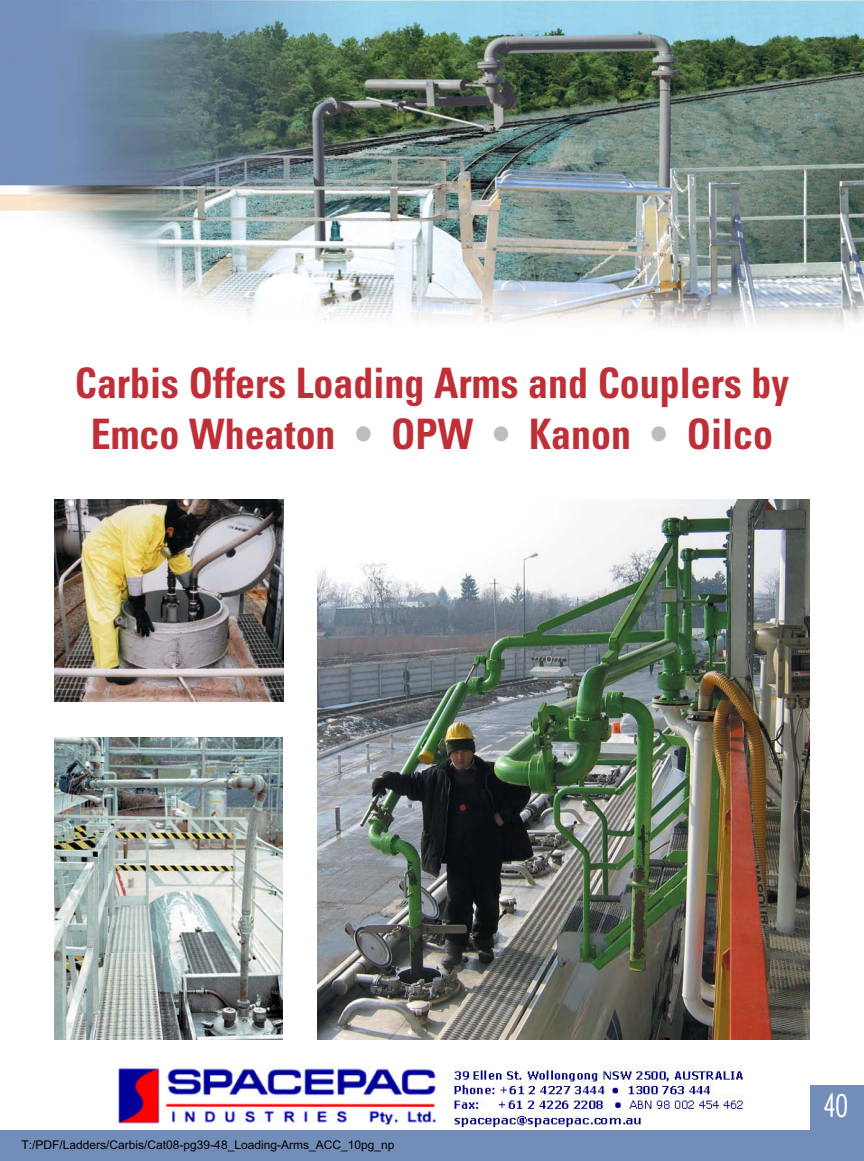
<style>
.page{position:relative;width:864px;height:1161px;background:#fff}
.page>*{position:absolute;margin:0;border:0;box-sizing:border-box;transform-origin:0 0}
.t1{font:700 condensed 42px/51px "Univers";color:#bf2f37;text-align:center;scale:.95 1}
.t2{font:30px "Arquitectura";color:#fff}
.t3{font:12px "Arial";color:#000}
.s1{color:#bbbdc0}
</style>
<div class="page">
<img style="left:117px;top:1065px;width:627px;height:62px">
<img style="left:0;top:0;width:864px;height:328px">
<div style="left:0;top:1131px;width:864px;height:30px;background:#728db8"></div>
<div style="left:810px;top:1085px;width:54px;height:75px;background:#728db8"></div>
<img style="left:317px;top:500px;width:493px;height:540px">
<img style="left:54px;top:500px;width:230px;height:202px">
<img style="left:54px;top:737px;width:229px;height:302px">
<p class="t1" style="left:75px;top:362px;width:753px">Carbis Offers Loading Arms and Couplers by<br>Emco Wheaton <span class="s1">•</span> OPW <span class="s1">•</span> Kanon <span class="s1">•</span> Oilco</p>
<p class="t3" style="left:22px;top:1140px;width:374px">T:/PDF/Ladders/Carbis/Cat08-pg39-48_Loading-Arms_ACC_10pg_np</p>
<p class="t2" style="left:824px;top:1088px;width:26px">40</p>
</div>
